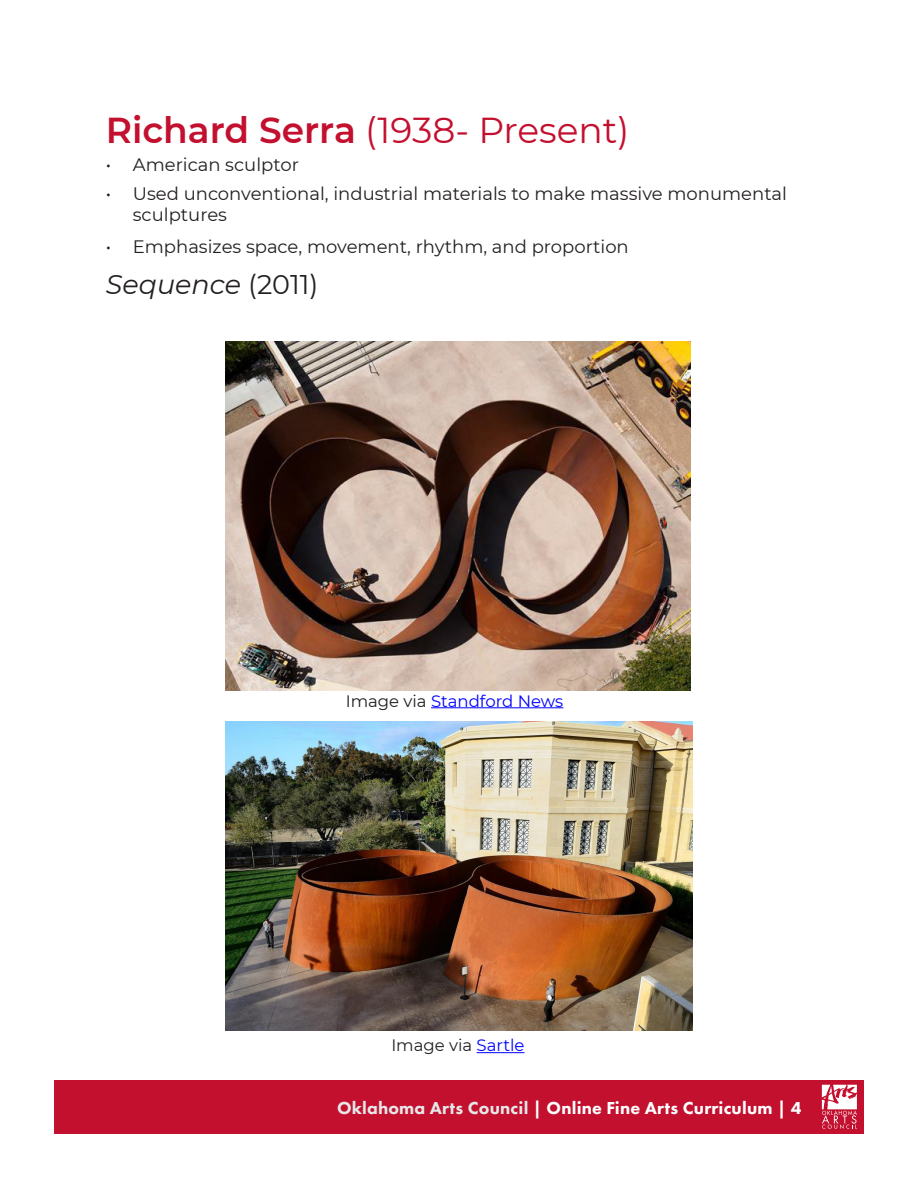
<style>
.page{position:relative;width:918px;height:1188px;background:#fff}
.page>*{position:absolute;margin:0;border:0;box-sizing:border-box;transform-origin:0 0}
.Heading_1{font:36px "Montserrat";color:#c3102f}
.t1{font:italic 27px "Montserrat";color:#231f20}
.t2{font:18px/21.6px "Montserrat";color:#231f20}
.t3{font:800 18px "Futura PT";letter-spacing:.01em;color:#fff}
.Body_Text{font:16.5px "Montserrat";color:#00f}
.Body_Text-2{font:16.5px "Montserrat";color:#231f20}
.s1{font-weight:600}
.s2{font-style:normal}
.s3{color:#231f20}
.s4{color:#00f}
.s5{color:#e6e7e9}
</style>
<div class="page">
<div style="left:54px;top:1080px;width:810px;height:54px;background:#c3102f"></div>
<svg style="left:822px;top:1085px;width:35px;height:44px"></svg>
<img style="left:226px;top:721px;width:466px;height:310px">
<img style="left:225px;top:341px;width:465px;height:350px">
<hr style="left:431px;top:707px;width:132px;height:1px;background:#00f">
<hr style="left:477px;top:1052px;width:47px;height:1px;background:#00f">
<p class="Heading_1" style="left:106px;top:105px;width:525px"><span class="s1">Richard Serra</span> (1938- Present)</p>
<p class="t2" style="left:106px;top:153px;width:195px">• American sculptor</p>
<p class="t2" style="left:133px;top:182px;width:656px;text-indent:-27px">• Used unconventional, industrial materials to make massive monumental sculptures</p>
<p class="t2" style="left:106px;top:235px;width:524px">• Emphasizes space, movement, rhythm, and proportion</p>
<p class="t1" style="left:106px;top:266px;width:214px">Sequence <span class="s2">(2011)</span></p>
<p class="Body_Text" style="left:346px;top:689px;width:219px"><span class="s3">Image via</span> Standford News</p>
<p class="Body_Text-2" style="left:391px;top:1034px;width:135px">Image via <span class="s4">Sartle</span></p>
<p class="t3" style="left:337px;top:1097px;width:466px"><span class="s5">Oklahoma Arts Council</span> | Online Fine Arts Curriculum | 4</p>
</div>
